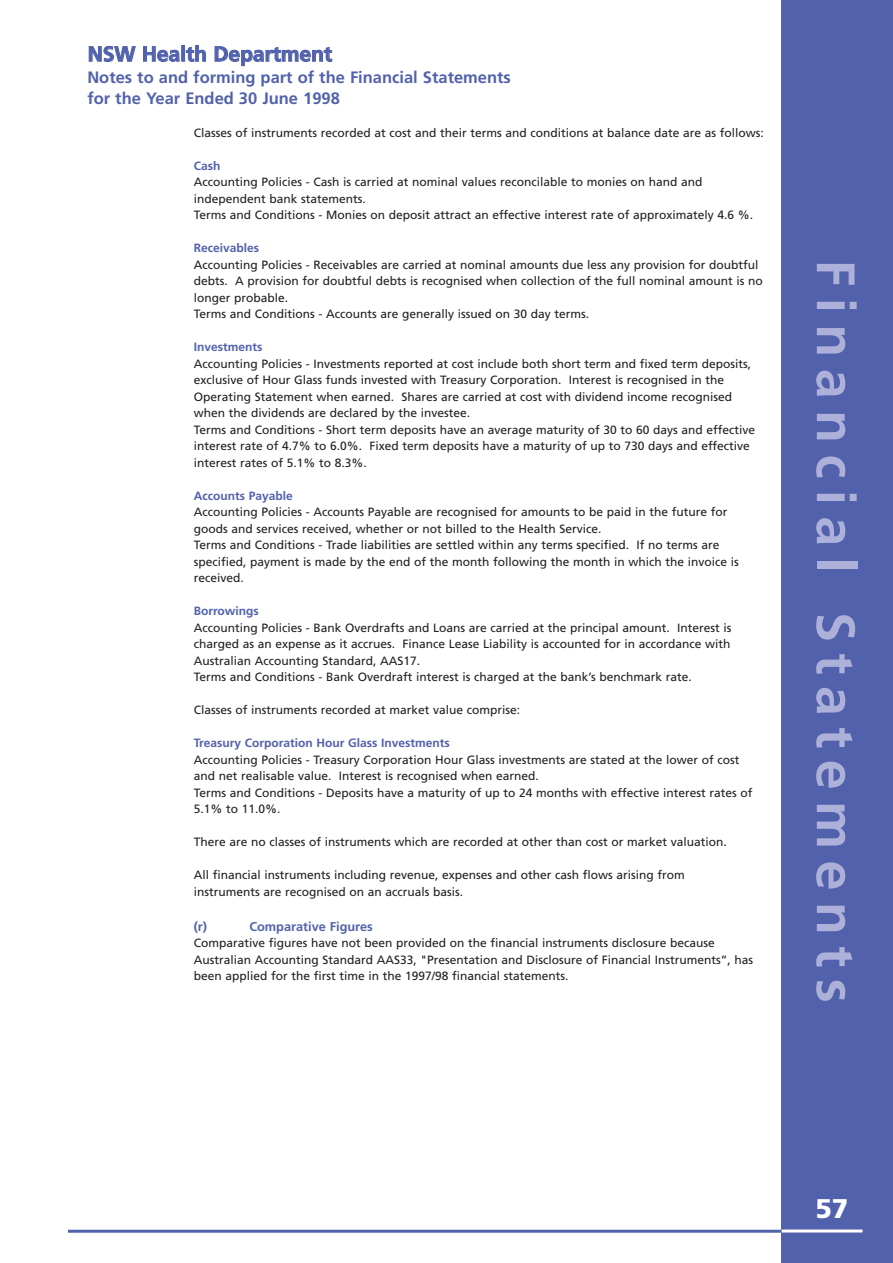
<style>
.page{position:relative;width:893px;height:1263px;background:#fff}
.page>*{position:absolute;margin:0;border:0;box-sizing:border-box;transform-origin:0 0}
.t1{font:700 54px "Frutiger";letter-spacing:.21em;color:#adb0d8}
.t2{font:900 27px "Frutiger";color:#fff}
.t3{font:700 21px "Frutiger";color:#5261ac}
.t4{font:700 16.5px/21px "Frutiger";color:#5261ac}
.t5{font:700 12.75px "Frutiger";color:#5261ac}
.t6{font:12px/16.5px "Frutiger";color:#231f20}
.t7{font:700 12px "Frutiger";color:#5261ac}
</style>
<div class="page">
<div style="left:781px;top:0;width:112px;height:1263px;background:#5261ac"></div>
<hr style="left:68px;top:1230px;width:763px;height:3px;background:#5261ac">
<hr style="left:781px;top:1230px;width:81px;height:3px;background:#fff">
<h3 class="t3" style="left:88px;top:46px;width:246px">NSW Health Department</h3>
<h3 class="t4" style="left:87px;top:68px;width:425px">Notes to and forming part of the Financial Statements for the Year Ended 30 June 1998</h3>
<p class="t6" style="left:194px;top:125px;width:572px">Classes of instruments recorded at cost and their terms and conditions at balance date are as follows:</p>
<p class="t7" style="left:194px;top:161px;width:28px">Cash</p>
<p class="t6" style="left:194px;top:175px;width:561px">Accounting Policies - Cash is carried at nominal values reconcilable to monies on hand and independent bank statements.<br>Terms and Conditions - Monies on deposit attract an effective interest rate of approximately 4.6 %.</p>
<p class="t7" style="left:194px;top:243px;width:67px">Receivables</p>
<p class="t6" style="left:194px;top:257px;width:570px">Accounting Policies - Receivables are carried at nominal amounts due less any provision for doubtful debts. A provision for doubtful debts is recognised when collection of the full nominal amount is no longer probable.<br>Terms and Conditions - Accounts are generally issued on 30 day terms.</p>
<p class="t7" style="left:194px;top:342px;width:70px">Investments</p>
<p class="t6" style="left:194px;top:356px;width:563px">Accounting Policies - Investments reported at cost include both short term and fixed term deposits, exclusive of Hour Glass funds invested with Treasury Corporation. Interest is recognised in the Operating Statement when earned. Shares are carried at cost with dividend income recognised when the dividends are declared by the investee.<br>Terms and Conditions - Short term deposits have an average maturity of 30 to 60 days and effective interest rate of 4.7% to 6.0%. Fixed term deposits have a maturity of up to 730 days and effective interest rates of 5.1% to 8.3%.</p>
<p class="t7" style="left:194px;top:491px;width:100px">Accounts Payable</p>
<p class="t6" style="left:194px;top:505px;width:546px">Accounting Policies - Accounts Payable are recognised for amounts to be paid in the future for goods and services received, whether or not billed to the Health Service.<br>Terms and Conditions - Trade liabilities are settled within any terms specified. If no terms are specified, payment is made by the end of the month following the month in which the invoice is received.</p>
<p class="t7" style="left:194px;top:606px;width:67px">Borrowings</p>
<p class="t6" style="left:194px;top:620px;width:539px">Accounting Policies - Bank Overdrafts and Loans are carried at the principal amount. Interest is charged as an expense as it accrues. Finance Lease Liability is accounted for in accordance with Australian Accounting Standard, AAS17.<br>Terms and Conditions - Bank Overdraft interest is charged at the bank’s benchmark rate.</p>
<p class="t6" style="left:194px;top:703px;width:328px">Classes of instruments recorded at market value comprise:</p>
<p class="t7" style="left:194px;top:738px;width:258px">Treasury Corporation Hour Glass Investments</p>
<p class="t6" style="left:194px;top:752px;width:560px">Accounting Policies - Treasury Corporation Hour Glass investments are stated at the lower of cost and net realisable value. Interest is recognised when earned.<br>Terms and Conditions - Deposits have a maturity of up to 24 months with effective interest rates of 5.1% to 11.0%.</p>
<p class="t6" style="left:194px;top:835px;width:535px">There are no classes of instruments which are recorded at other than cost or market valuation.</p>
<p class="t6" style="left:194px;top:868px;width:493px">All financial instruments including revenue, expenses and other cash flows arising from instruments are recognised on an accruals basis.</p>
<p class="t5" style="left:194px;top:921px;width:15px">(r)</p>
<p class="t5" style="left:249px;top:921px;width:125px">Comparative Figures</p>
<p class="t6" style="left:194px;top:936px;width:561px">Comparative figures have not been provided on the financial instruments disclosure because<br>Australian Accounting Standard AAS33, "Presentation and Disclosure of Financial Instruments”, has been applied for the first time in the 1997/98 financial statements.</p>
<h1 class="t1" style="left:857px;top:260px;width:745px;rotate:90deg">Financial Statements</h1>
<h2 class="t2" style="left:815px;top:1198px;width:35px">57</h2>
</div>
